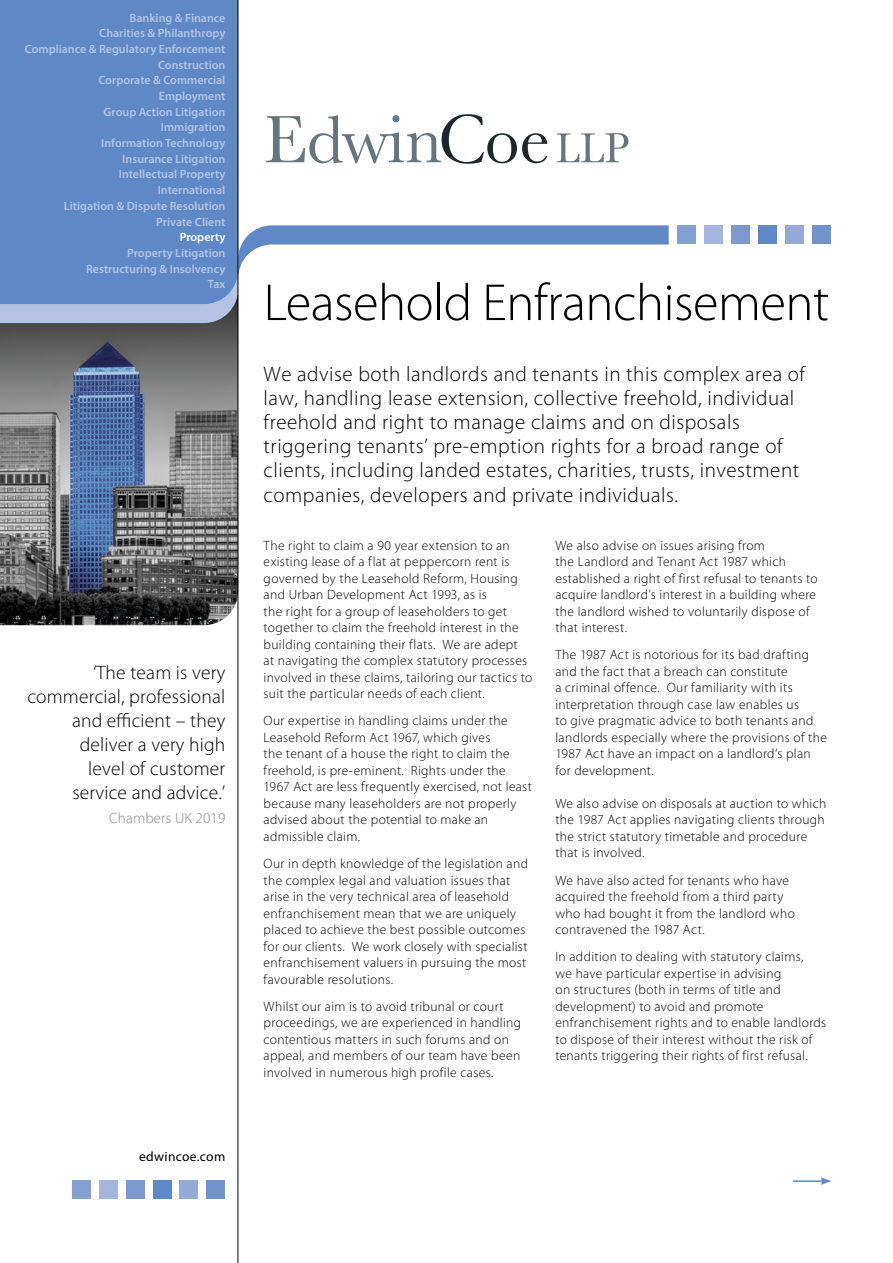
<style>
.page{position:relative;width:893px;height:1263px;background:#fff}
.page>*{position:absolute;margin:0;border:0;box-sizing:border-box;transform-origin:0 0}
.t1{font:300 52.5px "Myriad Pro";letter-spacing:-.01em;color:#000}
.t2{font:300 21px/24px "Myriad Pro";letter-spacing:.025em;color:#000}
.t3{font:300 19.5px/24px "Myriad Pro";letter-spacing:.01em;color:#000;text-align:right}
.t4{font:300 15px "Myriad Pro";letter-spacing:.01em;color:#878787}
.t5{font:300 13.5px/16.5px "Myriad Pro";letter-spacing:.025em;color:#000}
.t6{font:13.5px "Myriad Pro";letter-spacing:.025em;color:#000}
.t7{font:600 12px/15.6px "Myriad Pro";color:#b4c2e4;text-align:right}
.t8{font:600 12px "Myriad Pro";color:#fff}
</style>
<div class="page">
<img style="left:0;top:323px;width:238px;height:302px">
<svg style="left:239px;top:225px;width:430px;height:46px"></svg>
<div style="left:0;top:304px;width:238px;height:19px;background:#b4c2e4"></div>
<div style="left:0;top:0;width:238px;height:304px;background:#5f89c6"></div>
<div style="left:677px;top:225px;width:19px;height:19px;background:#849fd2"></div>
<div style="left:704px;top:225px;width:19px;height:19px;background:#a4b6de"></div>
<div style="left:731px;top:225px;width:19px;height:19px;background:#7b99cf"></div>
<div style="left:758px;top:225px;width:19px;height:19px;background:#5f89c6"></div>
<div style="left:785px;top:225px;width:19px;height:19px;background:#94aad8"></div>
<div style="left:812px;top:225px;width:19px;height:19px;background:#7193cc"></div>
<svg style="left:557px;top:133px;width:71px;height:29px"></svg>
<svg style="left:266px;top:114px;width:281px;height:50px"></svg>
<hr style="left:238px;top:0;width:1px;height:1263px;background:#000">
<div style="left:72px;top:1180px;width:19px;height:19px;background:#849fd2"></div>
<div style="left:99px;top:1180px;width:19px;height:19px;background:#a4b6de"></div>
<div style="left:126px;top:1180px;width:19px;height:19px;background:#7b99cf"></div>
<div style="left:153px;top:1180px;width:19px;height:19px;background:#5f89c6"></div>
<div style="left:180px;top:1180px;width:18px;height:19px;background:#94aad8"></div>
<div style="left:206px;top:1180px;width:19px;height:19px;background:#7193cc"></div>
<hr style="left:793px;top:1180px;width:30px;height:2px;background:#5f89c6">
<svg style="left:821px;top:1177px;width:10px;height:8px"></svg>
<p class="t7" style="left:25px;top:10px;width:202px">Banking &amp; Finance<br>Charities &amp; Philanthropy<br>Compliance &amp; Regulatory Enforcement<br>Construction<br>Corporate &amp; Commercial<br>Employment<br>Group Action Litigation<br>Immigration<br>Information Technology<br>Insurance Litigation<br>Intellectual Property<br>International<br>Litigation &amp; Dispute Resolution<br>Private Client</p>
<p class="t8" style="left:180px;top:230px;width:47px">Property</p>
<p class="t7" style="left:86px;top:245px;width:141px">Property Litigation<br>Restructuring &amp; Insolvency<br>Tax</p>
<h3 class="t3" style="left:27px;top:660px;width:200px">‘The team is very commercial, professional and efficient – they deliver a very high<br>level of customer<br>service and advice.’</h3>
<p class="t4" style="left:109px;top:809px;width:118px">Chambers UK 2019</p>
<p class="t6" style="left:139px;top:1148px;width:88px">edwincoe.com</p>
<h1 class="t1" style="left:264px;top:271px;width:567px">Leasehold Enfranchisement</h1>
<p class="t2" style="left:264px;top:362px;width:543px">We advise both landlords and tenants in this complex area of law, handling lease extension, collective freehold, individual freehold and right to manage claims and on disposals triggering tenants’ pre-emption rights for a broad range of clients, including landed estates, charities, trusts, investment companies, developers and private individuals.</p>
<p class="t5" style="left:264px;top:537px;width:270px">The right to claim a 90 year extension to an existing lease of a flat at peppercorn rent is governed by the Leasehold Reform, Housing and Urban Development Act 1993, as is<br>the right for a group of leaseholders to get together to claim the freehold interest in the building containing their flats. We are adept<br>at navigating the complex statutory processes involved in these claims, tailoring our tactics to suit the particular needs of each client.</p>
<p class="t5" style="left:264px;top:713px;width:270px">Our expertise in handling claims under the Leasehold Reform Act 1967, which gives<br>the tenant of a house the right to claim the freehold, is pre-eminent. Rights under the 1967 Act are less frequently exercised, not least because many leaseholders are not properly advised about the potential to make an admissible claim.</p>
<p class="t5" style="left:264px;top:855px;width:266px">Our in depth knowledge of the legislation and the complex legal and valuation issues that arise in the very technical area of leasehold enfranchisement mean that we are uniquely placed to achieve the best possible outcomes for our clients. We work closely with specialist enfranchisement valuers in pursuing the most favourable resolutions.</p>
<p class="t5" style="left:264px;top:998px;width:259px">Whilst our aim is to avoid tribunal or court proceedings, we are experienced in handling contentious matters in such forums and on appeal, and members of our team have been involved in numerous high profile cases.</p>
<p class="t5" style="left:555px;top:537px;width:264px">We also advise on issues arising from<br>the Landlord and Tenant Act 1987 which established a right of first refusal to tenants to acquire landlord’s interest in a building where the landlord wished to voluntarily dispose of that interest.</p>
<p class="t5" style="left:555px;top:646px;width:273px">The 1987 Act is notorious for its bad drafting and the fact that a breach can constitute<br>a criminal offence. Our familiarity with its interpretation through case law enables us<br>to give pragmatic advice to both tenants and landlords especially where the provisions of the 1987 Act have an impact on a landlord’s plan for development.</p>
<p class="t5" style="left:555px;top:795px;width:272px">We also advise on disposals at auction to which the 1987 Act applies navigating clients through the strict statutory timetable and procedure that is involved.</p>
<p class="t5" style="left:555px;top:872px;width:241px">We have also acted for tenants who have acquired the freehold from a third party who had bought it from the landlord who contravened the 1987 Act.</p>
<p class="t5" style="left:555px;top:948px;width:272px">In addition to dealing with statutory claims,<br>we have particular expertise in advising<br>on structures (both in terms of title and development) to avoid and promote enfranchisement rights and to enable landlords to dispose of their interest without the risk of tenants triggering their rights of first refusal.</p>
</div>
